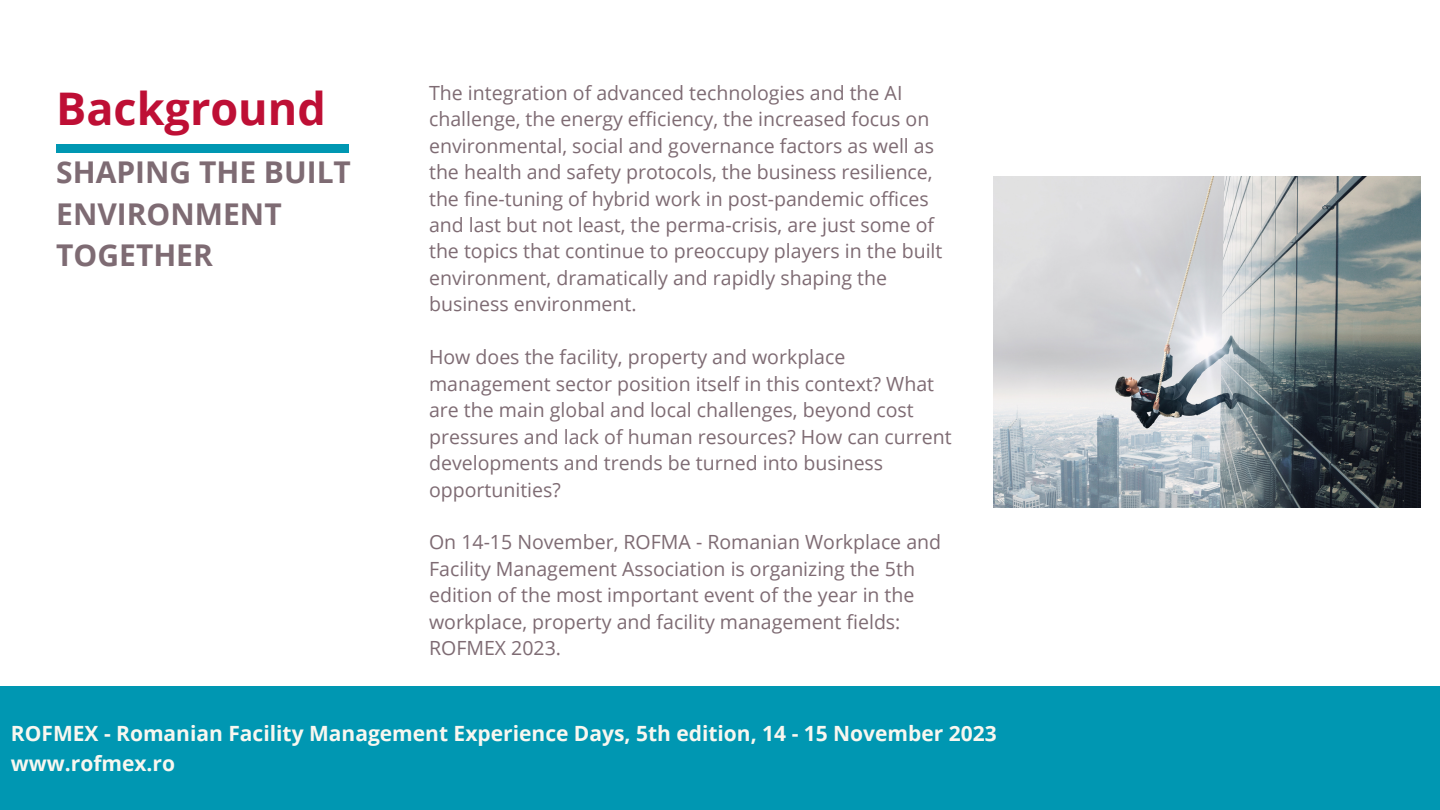
<style>
.page{position:relative;width:1440px;height:810px;background:#fff}
.page>*{position:absolute;margin:0;border:0;box-sizing:border-box;transform-origin:0 0}
.t1{font:700 45px "Open Sans";color:#be0f35}
.t2{font:700 30px/41.4px "Open Sans";color:#7e6b73}
.t3{font:700 21px "Open Sans";color:#f8f7f0}
.t4{font:19.6px/26.5px "Open Sans";color:#7e6b73}
</style>
<div class="page">
<div style="left:0;top:686px;width:1440px;height:124px;background:#0097b2"></div>
<img style="left:993px;top:176px;width:428px;height:332px">
<div style="left:57px;top:145px;width:292px;height:8px;background:#0097b2"></div>
<p class="t1" style="left:56px;top:77px;width:271px">Background</p>
<p class="t2" style="left:56px;top:151px;width:296px">SHAPING THE BUILT<br>ENVIRONMENT<br>TOGETHER</p>
<p class="t4" style="left:429px;top:79px;width:515px">The integration of advanced technologies and the AI challenge, the energy efficiency, the increased focus on environmental, social and governance factors as well as the health and safety protocols, the business resilience, the fine-tuning of hybrid work in post-pandemic offices and last but not least, the perma-crisis, are just some of the topics that continue to preoccupy players in the built environment, dramatically and rapidly shaping the business environment.</p>
<p class="t4" style="left:429px;top:343px;width:524px">How does the facility, property and workplace management sector position itself in this context? What are the main global and local challenges, beyond cost pressures and lack of human resources? How can current developments and trends be turned into business opportunities?</p>
<p class="t4" style="left:429px;top:529px;width:514px">On 14-15 November, ROFMA - Romanian Workplace and Facility Management Association is organizing the 5th edition of the most important event of the year in the workplace, property and facility management fields:<br>ROFMEX 2023.</p>
<p class="t3" style="left:11px;top:719px;width:987px">ROFMEX - Romanian Facility Management Experience Days, 5th edition, 14 - 15 November 2023</p>
<p class="t3" style="left:11px;top:748px;width:166px">www.rofmex.ro</p>
</div>
